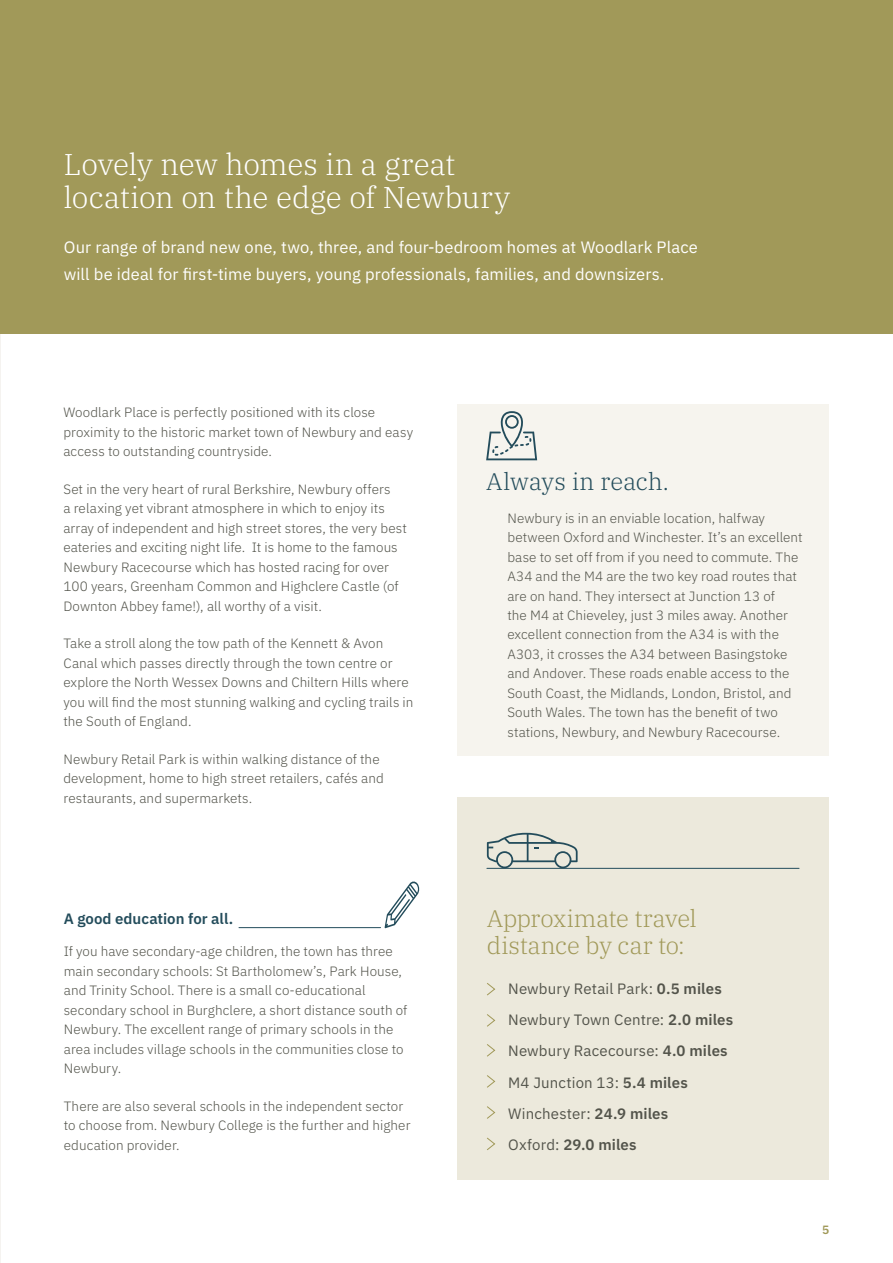
<style>
.page{position:relative;width:893px;height:1263px;background:#fff}
.page>*{position:absolute;margin:0;border:0;box-sizing:border-box;transform-origin:0 0}
.t1{font:300 30px/33px "IBM Plex Serif";letter-spacing:-.005em;color:#fff}
.t2{font:300 24px/27px "IBM Plex Serif";letter-spacing:-.01em;color:#a19959}
.t3{font:300 24px "IBM Plex Serif";letter-spacing:.005em;color:#234c5b}
.t4{font:16.5px/27px "IBM Plex Sans";letter-spacing:.005em;color:#fff}
.t5{font:15px/31.2px "IBM Plex Sans";letter-spacing:.01em;color:#53544b}
.t6{font:600 15px "IBM Plex Sans";color:#234c5b}
.t7{font:300 13.5px/19.5px "IBM Plex Sans";letter-spacing:.005em;color:#53544b}
.t8{font:600 12px "IBM Plex Sans";color:#a19959}
.s1{font-weight:600}
</style>
<div class="page">
<img style="left:0;top:329px;width:1px;height:934px">
<div style="left:0;top:0;width:893px;height:334px;background:#a19959"></div>
<div style="left:457px;top:797px;width:372px;height:383px;background:#ece9dc"></div>
<svg style="left:487px;top:983px;width:9px;height:13px"></svg>
<svg style="left:487px;top:1014px;width:9px;height:13px"></svg>
<svg style="left:487px;top:1044px;width:9px;height:13px"></svg>
<svg style="left:487px;top:1075px;width:9px;height:13px"></svg>
<svg style="left:487px;top:1106px;width:9px;height:13px"></svg>
<svg style="left:487px;top:1137px;width:8px;height:13px"></svg>
<div style="left:457px;top:405px;width:372px;height:351px;background:#f6f4ee"></div>
<svg style="left:487px;top:833px;width:91px;height:35px"></svg>
<hr style="left:487px;top:868px;width:312px;height:1px;background:#234c5b">
<svg style="left:486px;top:411px;width:51px;height:49px"></svg>
<svg style="left:385px;top:881px;width:35px;height:47px"></svg>
<hr style="left:239px;top:927px;width:142px;height:1px;background:#234c5b">
<h1 class="t1" style="left:64px;top:145px;width:448px">Lovely new homes in a great location on the edge of Newbury</h1>
<p class="t4" style="left:64px;top:232px;width:636px">Our range of brand new one, two, three, and four-bedroom homes at Woodlark Place will be ideal for first-time buyers, young professionals, families, and downsizers.</p>
<p class="t7" style="left:63px;top:402px;width:351px">Woodlark Place is perfectly positioned with its close proximity to the historic market town of Newbury and easy access to outstanding countryside.</p>
<p class="t7" style="left:63px;top:478px;width:345px">Set in the very heart of rural Berkshire, Newbury offers<br>a relaxing yet vibrant atmosphere in which to enjoy its array of independent and high street stores, the very best eateries and exciting night life. It is home to the famous Newbury Racecourse which has hosted racing for over 100 years, Greenham Common and Highclere Castle (of Downton Abbey fame!), all worthy of a visit.</p>
<p class="t7" style="left:63px;top:633px;width:351px">Take a stroll along the tow path of the Kennett &amp; Avon Canal which passes directly through the town centre or explore the North Wessex Downs and Chiltern Hills where you will find the most stunning walking and cycling trails in the South of England.</p>
<p class="t7" style="left:63px;top:748px;width:322px">Newbury Retail Park is within walking distance of the development, home to high street retailers, cafés and restaurants, and supermarkets.</p>
<p class="t6" style="left:64px;top:907px;width:171px">A good education for all.</p>
<p class="t7" style="left:64px;top:941px;width:345px">If you have secondary-age children, the town has three main secondary schools: St Bartholomew’s, Park House, and Trinity School. There is a small co-educational secondary school in Burghclere, a short distance south of Newbury. The excellent range of primary schools in the area includes village schools in the communities close to Newbury.</p>
<p class="t7" style="left:64px;top:1095px;width:348px">There are also several schools in the independent sector to choose from. Newbury College is the further and higher education provider.</p>
<h2 class="t3" style="left:486px;top:464px;width:184px">Always in reach.</h2>
<p class="t7" style="left:507px;top:507px;width:297px">Newbury is in an enviable location, halfway between Oxford and Winchester. It’s an excellent base to set off from if you need to commute. The A34 and the M4 are the two key road routes that are on hand. They intersect at Junction 13 of<br>the M4 at Chieveley, just 3 miles away. Another excellent connection from the A34 is with the A303, it crosses the A34 between Basingstoke and Andover. These roads enable access to the South Coast, the Midlands, London, Bristol, and South Wales. The town has the benefit of two stations, Newbury, and Newbury Racecourse.</p>
<h2 class="t2" style="left:487px;top:903px;width:211px">Approximate travel distance by car to:</h2>
<p class="t5" style="left:508px;top:972px;width:227px">Newbury Retail Park: <span class="s1">0.5 miles<br></span>Newbury Town Centre: <span class="s1">2.0 miles<br></span>Newbury Racecourse: <span class="s1">4.0 miles<br></span>M4 Junction 13: <span class="s1">5.4 miles<br></span>Winchester: <span class="s1">24.9 miles<br></span>Oxford: <span class="s1">29.0 miles</span></p>
<p class="t8" style="left:822px;top:1220px;width:9px">5</p>
</div>
